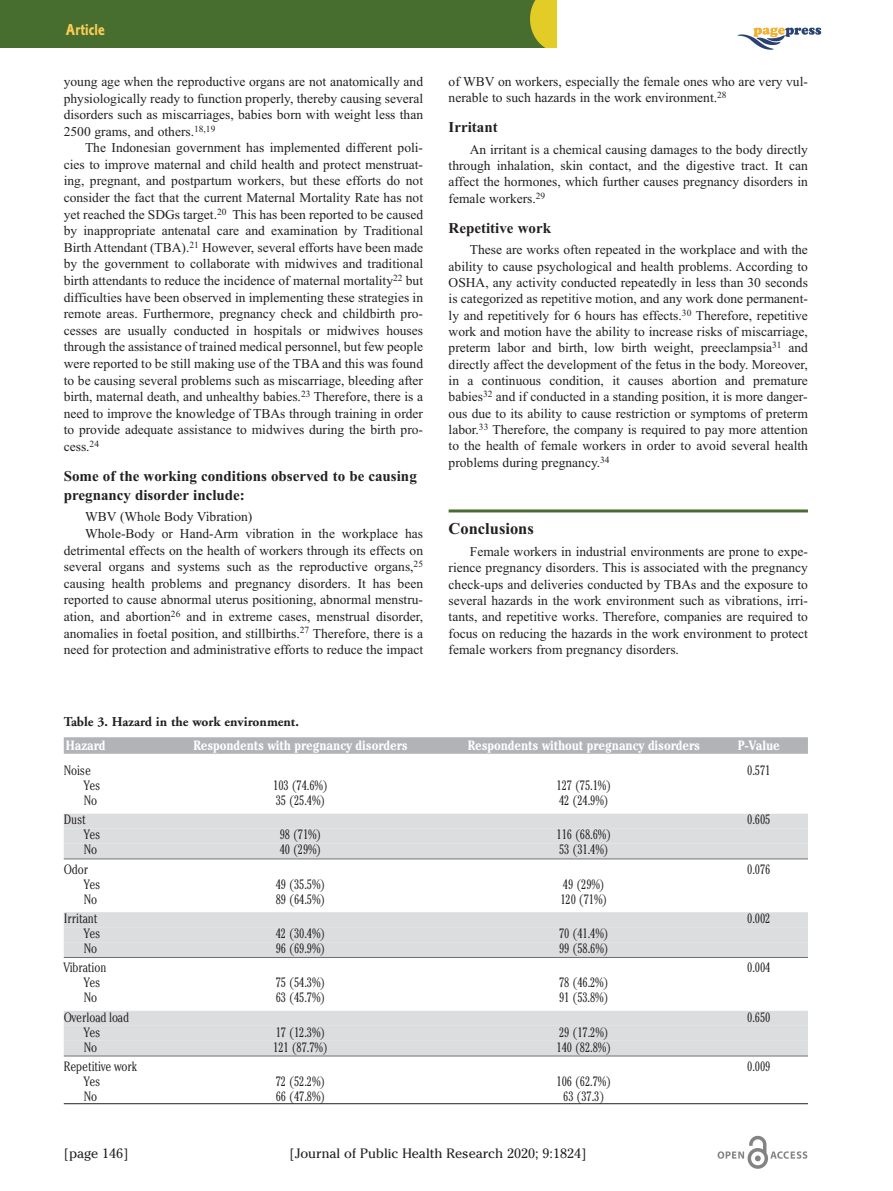
<style>
.page{position:relative;width:893px;height:1191px;background:#fff}
.page>*{position:absolute;margin:0;border:0;box-sizing:border-box;transform-origin:0 0}
.t1{font:700 16.5px "Times New Roman";color:#231f20}
.t2{font:16.5px "Corinthian Bold Condensed Plain";color:#f9cc53}
.t3{font:700 15px/18.5px "Times New Roman";color:#231f20}
.t4{font:13.5px/16.4px "Times New Roman";color:#231f20;text-align:justify}
.t5{font:300 condensed 13.5px "Cheltenham";letter-spacing:-.01em;color:#231f20}
.t6{font:700 condensed 13.5px "Cheltenham";letter-spacing:-.01em;color:#fff}
.t7{font:13.5px "Cheltenham";color:#231f20}
.t8{font:700 13.5px "Adobe Garamond";color:#231f20}
</style>
<div class="page">
<hr style="left:449px;top:509px;width:359px;height:3px;background:#486d30">
<img style="left:717px;top:1135px;width:91px;height:34px">
<div style="left:0;top:0;width:556px;height:48px;background:#476d2f"></div>
<img style="left:737px;top:27px;width:85px;height:23px">
<div style="left:64px;top:737px;width:744px;height:16px;background:#b2b3b7"></div>
<div style="left:64px;top:813px;width:744px;height:15px;background:#dcdddf"></div>
<div style="left:64px;top:828px;width:744px;height:15px;background:#dcdddf"></div>
<div style="left:64px;top:843px;width:744px;height:15px;background:#dcdddf"></div>
<hr style="left:64px;top:858px;width:744px;height:1px;background:#6c6d70">
<div style="left:64px;top:912px;width:744px;height:15px;background:#dcdddf"></div>
<div style="left:64px;top:927px;width:744px;height:15px;background:#dcdddf"></div>
<div style="left:64px;top:942px;width:744px;height:15px;background:#dcdddf"></div>
<hr style="left:64px;top:957px;width:744px;height:1px;background:#6c6d70">
<div style="left:64px;top:1010px;width:744px;height:15px;background:#dcdddf"></div>
<div style="left:64px;top:1025px;width:744px;height:15px;background:#dcdddf"></div>
<div style="left:64px;top:1040px;width:744px;height:15px;background:#dcdddf"></div>
<hr style="left:64px;top:1055px;width:744px;height:1px;background:#6c6d70">
<hr style="left:64px;top:1103px;width:744px;height:1px;background:#231f20">
<p class="t2" style="left:66px;top:24px;width:40px">Article</p>
<p class="t4" style="left:64px;top:73px;width:361px">young age when the reproductive organs are not anatomically and physiologically ready to function properly, thereby causing several disorders such as miscarriages, babies born with weight less than 2500 grams, and others.<sup>18,19</sup></p>
<p class="t4" style="left:64px;top:139px;width:361px;text-indent:21px">The Indonesian government has implemented different poli&shy;cies to improve maternal and child health and protect menstruat&shy;ing, pregnant, and postpartum workers, but these efforts do not consider the fact that the current Maternal Mortality Rate has not yet reached the SDGs target.<sup>20</sup> This has been reported to be caused by inappropriate antenatal care and examination by Traditional Birth Attendant (TBA).<sup>21</sup> However, several efforts have been made by the government to collaborate with midwives and traditional birth attendants to reduce the incidence of maternal mortality<sup>22</sup> but difficulties have been observed in implementing these strategies in remote areas. Furthermore, pregnancy check and childbirth pro&shy;cesses are usually conducted in hospitals or midwives houses through the assistance of trained medical personnel, but few people were reported to be still making use of the TBA and this was found to be causing several problems such as miscarriage, bleeding after birth, maternal death, and unhealthy babies.<sup>23</sup> Therefore, there is a need to improve the knowledge of TBAs through training in order to provide adequate assistance to midwives during the birth pro&shy;cess.<sup>24</sup></p>
<p class="t3" style="left:64px;top:467px;width:355px">Some of the working conditions observed to be causing pregnancy disorder include:</p>
<p class="t4" style="left:85px;top:508px;width:169px">WBV (Whole Body Vibration)</p>
<p class="t4" style="left:85px;top:525px;width:340px">Whole-Body or Hand-Arm vibration in the workplace has</p>
<p class="t4" style="left:64px;top:542px;width:361px">detrimental effects on the health of workers through its effects on</p>
<p class="t4" style="left:64px;top:558px;width:361px">several organs and systems such as the reproductive organs,<sup>25</sup></p>
<p class="t4" style="left:64px;top:575px;width:361px">causing health problems and pregnancy disorders. It has been</p>
<p class="t4" style="left:64px;top:591px;width:361px">reported to cause abnormal uterus positioning, abnormal menstru-</p>
<p class="t4" style="left:64px;top:608px;width:361px">ation, and abortion<sup>26</sup> and in extreme cases, menstrual disorder,</p>
<p class="t4" style="left:64px;top:624px;width:361px">anomalies in foetal position, and stillbirths.<sup>27</sup> Therefore, there is a</p>
<p class="t4" style="left:64px;top:641px;width:361px">need for protection and administrative efforts to reduce the impact</p>
<p class="t4" style="left:449px;top:73px;width:361px">of WBV on workers, especially the female ones who are very vul&shy;nerable to such hazards in the work environment.<sup>28</sup></p>
<p class="t3" style="left:449px;top:118px;width:51px">Irritant</p>
<p class="t4" style="left:449px;top:141px;width:361px;text-indent:21px">An irritant is a chemical causing damages to the body directly through inhalation, skin contact, and the digestive tract. It can affect the hormones, which further causes pregnancy disorders in female workers.<sup>29</sup></p>
<p class="t3" style="left:449px;top:218px;width:104px">Repetitive work</p>
<p class="t4" style="left:449px;top:241px;width:361px;text-indent:21px">These are works often repeated in the workplace and with the ability to cause psychological and health problems. According to OSHA, any activity conducted repeatedly in less than 30 seconds is categorized as repetitive motion, and any work done permanent&shy;ly and repetitively for 6 hours has effects.<sup>30</sup> Therefore, repetitive work and motion have the ability to increase risks of miscarriage, preterm labor and birth, low birth weight, preeclampsia<sup>31</sup> and directly affect the development of the fetus in the body. Moreover, in a continuous condition, it causes abortion and premature babies<sup>32</sup> and if conducted in a standing position, it is more danger&shy;ous due to its ability to cause restriction or symptoms of preterm labor.<sup>33</sup> Therefore, the company is required to pay more attention to the health of female workers in order to avoid several health problems during pregnancy.<sup>34</sup></p>
<p class="t1" style="left:449px;top:518px;width:87px">Conclusions</p>
<p class="t4" style="left:449px;top:543px;width:361px;text-indent:21px">Female workers in industrial environments are prone to expe&shy;rience pregnancy disorders. This is associated with the pregnancy check-ups and deliveries conducted by TBAs and the exposure to several hazards in the work environment such as vibrations, irri&shy;tants, and repetitive works. Therefore, companies are required to focus on reducing the hazards in the work environment to protect female workers from pregnancy disorders.</p>
<p class="t8" style="left:64px;top:716px;width:237px">Table 3. Hazard in the work environment.</p>
<p class="t6" style="left:66px;top:740px;width:41px">Hazard</p>
<p class="t6" style="left:193px;top:740px;width:216px">Respondents with pregnancy disorders</p>
<p class="t6" style="left:468px;top:740px;width:234px">Respondents without pregnancy disorders</p>
<p class="t6" style="left:738px;top:740px;width:44px">P-Value</p>
<p class="t5" style="left:64px;top:765px;width:29px">Noise</p>
<p class="t5" style="left:747px;top:765px;width:25px">0.571</p>
<p class="t5" style="left:84px;top:780px;width:18px">Yes</p>
<p class="t5" style="left:273px;top:780px;width:56px">103 (74.6%)</p>
<p class="t5" style="left:557px;top:780px;width:56px">127 (75.1%)</p>
<p class="t5" style="left:84px;top:795px;width:15px">No</p>
<p class="t5" style="left:276px;top:795px;width:51px">35 (25.4%)</p>
<p class="t5" style="left:559px;top:795px;width:51px">42 (24.9%)</p>
<p class="t5" style="left:64px;top:815px;width:24px">Dust</p>
<p class="t5" style="left:747px;top:815px;width:25px">0.605</p>
<p class="t5" style="left:84px;top:830px;width:18px">Yes</p>
<p class="t5" style="left:280px;top:830px;width:43px">98 (71%)</p>
<p class="t5" style="left:557px;top:830px;width:56px">116 (68.6%)</p>
<p class="t5" style="left:84px;top:845px;width:15px">No</p>
<p class="t5" style="left:280px;top:845px;width:43px">40 (29%)</p>
<p class="t5" style="left:559px;top:845px;width:51px">53 (31.4%)</p>
<p class="t5" style="left:64px;top:864px;width:26px">Odor</p>
<p class="t5" style="left:747px;top:864px;width:25px">0.076</p>
<p class="t5" style="left:84px;top:879px;width:18px">Yes</p>
<p class="t5" style="left:276px;top:879px;width:51px">49 (35.5%)</p>
<p class="t5" style="left:563px;top:879px;width:43px">49 (29%)</p>
<p class="t5" style="left:84px;top:894px;width:15px">No</p>
<p class="t5" style="left:276px;top:894px;width:51px">89 (64.5%)</p>
<p class="t5" style="left:560px;top:894px;width:49px">120 (71%)</p>
<p class="t5" style="left:64px;top:913px;width:35px">Irritant</p>
<p class="t5" style="left:747px;top:913px;width:25px">0.002</p>
<p class="t5" style="left:84px;top:928px;width:18px">Yes</p>
<p class="t5" style="left:276px;top:928px;width:51px">42 (30.4%)</p>
<p class="t5" style="left:559px;top:928px;width:51px">70 (41.4%)</p>
<p class="t5" style="left:84px;top:943px;width:15px">No</p>
<p class="t5" style="left:276px;top:943px;width:51px">96 (69.9%)</p>
<p class="t5" style="left:559px;top:943px;width:51px">99 (58.6%)</p>
<p class="t5" style="left:64px;top:962px;width:44px">Vibration</p>
<p class="t5" style="left:747px;top:962px;width:25px">0.004</p>
<p class="t5" style="left:84px;top:977px;width:18px">Yes</p>
<p class="t5" style="left:276px;top:977px;width:51px">75 (54.3%)</p>
<p class="t5" style="left:559px;top:977px;width:51px">78 (46.2%)</p>
<p class="t5" style="left:84px;top:992px;width:15px">No</p>
<p class="t5" style="left:276px;top:992px;width:51px">63 (45.7%)</p>
<p class="t5" style="left:559px;top:992px;width:51px">91 (53.8%)</p>
<p class="t5" style="left:64px;top:1012px;width:67px">Overload load</p>
<p class="t5" style="left:747px;top:1012px;width:25px">0.650</p>
<p class="t5" style="left:84px;top:1027px;width:18px">Yes</p>
<p class="t5" style="left:276px;top:1027px;width:51px">17 (12.3%)</p>
<p class="t5" style="left:559px;top:1027px;width:51px">29 (17.2%)</p>
<p class="t5" style="left:84px;top:1042px;width:15px">No</p>
<p class="t5" style="left:273px;top:1042px;width:56px">121 (87.7%)</p>
<p class="t5" style="left:557px;top:1042px;width:56px">140 (82.8%)</p>
<p class="t5" style="left:64px;top:1061px;width:75px">Repetitive work</p>
<p class="t5" style="left:747px;top:1061px;width:25px">0.009</p>
<p class="t5" style="left:84px;top:1076px;width:18px">Yes</p>
<p class="t5" style="left:276px;top:1076px;width:51px">72 (52.2%)</p>
<p class="t5" style="left:557px;top:1076px;width:56px">106 (62.7%)</p>
<p class="t5" style="left:84px;top:1091px;width:15px">No</p>
<p class="t5" style="left:276px;top:1091px;width:51px">66 (47.8%)</p>
<p class="t5" style="left:563px;top:1091px;width:43px">63 (37.3)</p>
<p class="t7" style="left:64px;top:1145px;width:66px">[page 146]</p>
<p class="t7" style="left:289px;top:1145px;width:299px">[Journal of Public Health Research 2020; 9:1824]</p>
</div>
